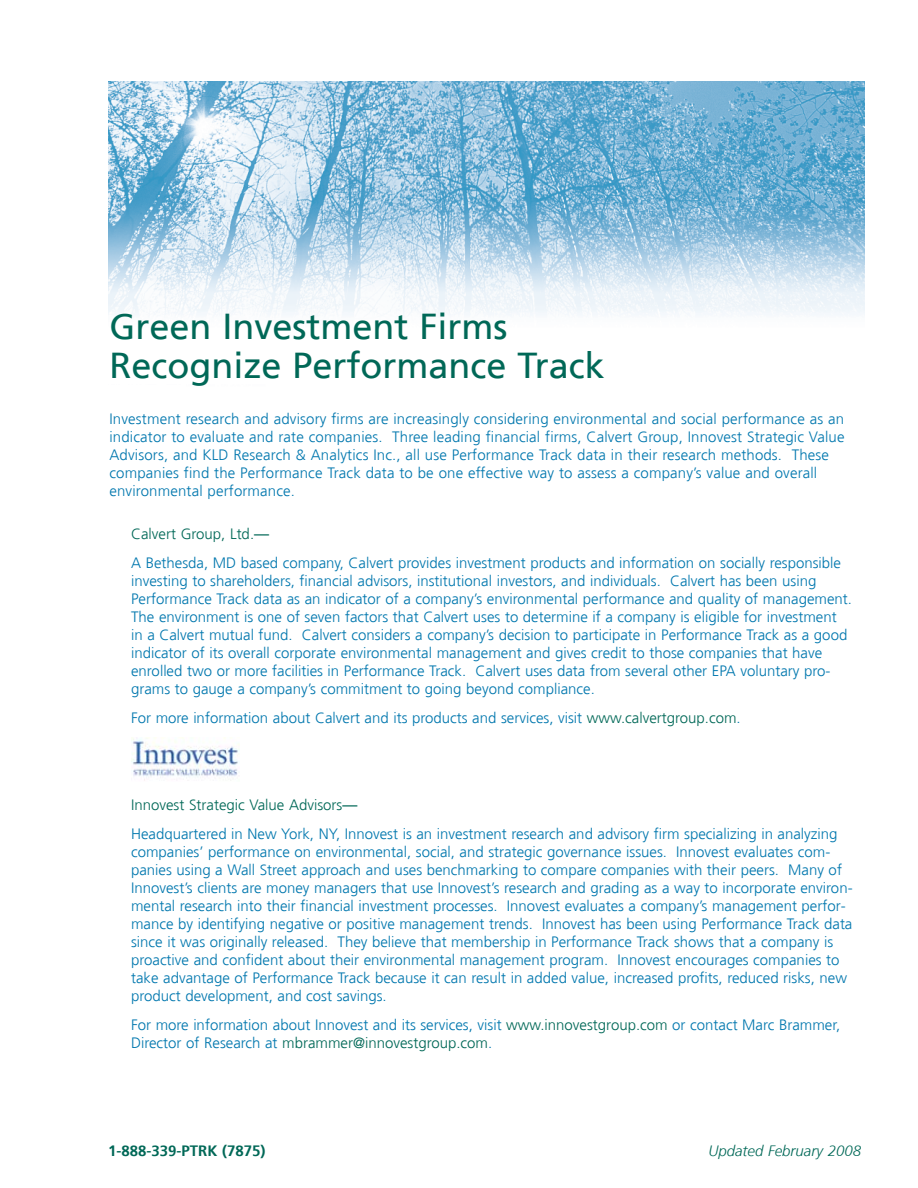
<style>
.page{position:relative;width:918px;height:1188px;background:#fff}
.page>*{position:absolute;margin:0;border:0;box-sizing:border-box;transform-origin:0 0}
.t1{font:36px/39px "Frutiger";color:#006857}
.t2{font:300 15px/18px "Frutiger";color:#0077ae}
.t3{font:700 15px "Frutiger";color:#006857}
.t4{font:italic 300 15px "Frutiger";color:#006857}
.s1{color:#006857}
.s2{font-weight:400;color:#006857}
</style>
<div class="page">
<img style="left:131px;top:738px;width:109px;height:43px">
<img style="left:108px;top:81px;width:756px;height:234px">
<h1 class="t1" style="left:110px;top:307px;width:497px">Green Investment Firms<br>Recognize Performance Track</h1>
<p class="t2" style="left:110px;top:411px;width:737px">Investment research and advisory firms are increasingly considering environmental and social performance as an indicator to evaluate and rate companies. Three leading financial firms, Calvert Group, Innovest Strategic Value Advisors, and KLD Research &amp; Analytics Inc., all use Performance Track data in their research methods. These companies find the Performance Track data to be one effective way to assess a company’s value and overall environmental performance.</p>
<p class="t2" style="left:131px;top:520px;width:712px;line-height:28.8px"><span class="s1">Calvert Group, Ltd.</span><span class="s2">—<br></span>A Bethesda, MD based company, Calvert provides investment products and information on socially responsible</p>
<p class="t2" style="left:131px;top:572px;width:722px">investing to shareholders, financial advisors, institutional investors, and individuals. Calvert has been using Performance Track data as an indicator of a company’s environmental performance and quality of management.<br>The environment is one of seven factors that Calvert uses to determine if a company is eligible for investment in a Calvert mutual fund. Calvert considers a company’s decision to participate in Performance Track as a good indicator of its overall corporate environmental management and gives credit to those companies that have enrolled two or more facilities in Performance Track. Calvert uses data from several other EPA voluntary pro&shy;grams to gauge a company’s commitment to going beyond compliance.</p>
<p class="t2" style="left:131px;top:709px;width:611px">For more information about Calvert and its products and services, visit <span class="s1">www.calvertgroup.com</span>.</p>
<p class="t2" style="left:131px;top:791px;width:708px;line-height:28.8px"><span class="s1">Innovest Strategic Value Advisors</span><span class="s2">—<br></span>Headquartered in New York, NY, Innovest is an investment research and advisory firm specializing in analyzing</p>
<p class="t2" style="left:131px;top:843px;width:723px">companies’ performance on environmental, social, and strategic governance issues. Innovest evaluates com&shy;panies using a Wall Street approach and uses benchmarking to compare companies with their peers. Many of Innovest’s clients are money managers that use Innovest’s research and grading as a way to incorporate environ&shy;mental research into their financial investment processes. Innovest evaluates a company’s management perfor&shy;mance by identifying negative or positive management trends. Innovest has been using Performance Track data since it was originally released. They believe that membership in Performance Track shows that a company is proactive and confident about their environmental management program. Innovest encourages companies to take advantage of Performance Track because it can result in added value, increased profits, reduced risks, new product development, and cost savings.</p>
<p class="t2" style="left:131px;top:1016px;width:711px">For more information about Innovest and its services, visit <span class="s1">www.innovestgroup.com</span> or contact Marc Brammer,<br>Director of Research at <span class="s1">mbrammer@innovestgroup.com</span>.</p>
<p class="t3" style="left:108px;top:1142px;width:159px">1-888-339-PTRK (7875)</p>
<p class="t4" style="left:708px;top:1142px;width:154px">Updated February 2008</p>
</div>
